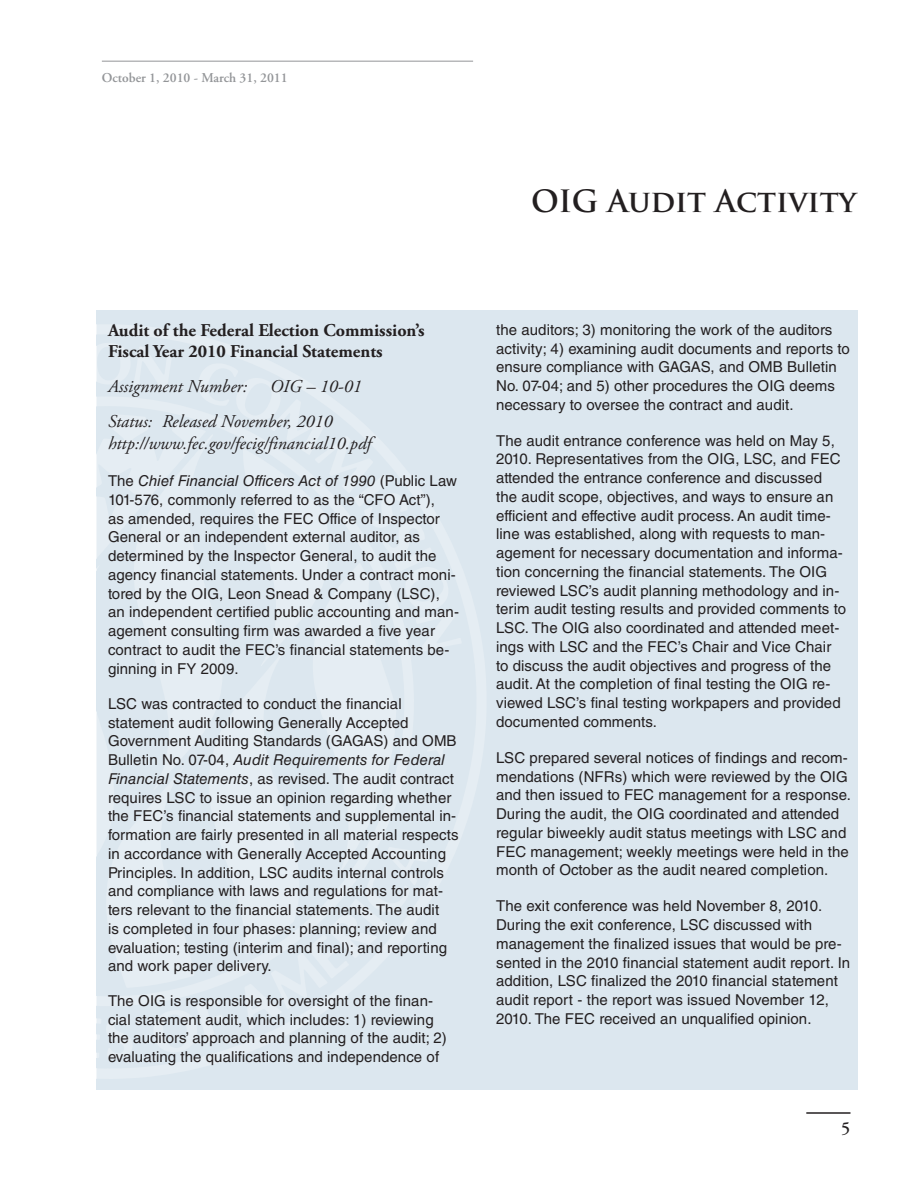
<style>
.page{position:relative;width:918px;height:1188px;background:#fff}
.page>*{position:absolute;margin:0;border:0;box-sizing:border-box;transform-origin:0 0}
.t1{font:700 30px "Trajan Pro";color:#231f20}
.t2{font:italic 18px/35.1px "Adobe Garamond Pro";color:#231f20}
.t3{font:700 18px/21.6px "Adobe Garamond Pro";color:#231f20}
.t4{font:600 18px "Adobe Garamond Pro";color:#231f20}
.t5{font:15px/18.8px "Helvetica LT Std";letter-spacing:.005em;color:#231f20}
.t6{font:600 13.5px "Adobe Garamond Pro";color:#939598}
.s1{font-style:italic}
</style>
<div class="page">
<div style="left:97px;top:310px;width:761px;height:780px;background:#dce7ef"></div>
<hr style="left:806px;top:1112px;width:45px;height:2px;background:#231f20">
<hr style="left:102px;top:61px;width:371px;height:1px;background:#939598">
<p class="t6" style="left:102px;top:70px;width:187px">October 1, 2010 - March 31, 2011</p>
<h2 class="t1" style="left:531px;top:182px;width:327px">OIG Audit Activity</h2>
<p class="t3" style="left:108px;top:319px;width:318px">Audit of the Federal Election Commission’s<br>Fiscal Year 2010 Financial Statements</p>
<p class="t2" style="left:108px;top:370px;width:141px">Assignment Number:</p>
<p class="t2" style="left:108px;top:370px;width:255px;text-indent:162px">OIG – 10-01<br>Status: Released November, 2010</p>
<p class="t2" style="left:108px;top:426px;width:272px">http://www.fec.gov/fecig/financial10.pdf</p>
<p class="t5" style="left:108px;top:471px;width:353px">The <span class="s1">Chief Financial Officers Act of 1990</span> (Public Law 101-576, commonly referred to as the “CFO Act”),<br>as amended, requires the FEC Office of Inspector General or an independent external auditor, as determined by the Inspector General, to audit the agency financial statements. Under a contract moni&shy;tored by the OIG, Leon Snead &amp; Company (LSC), an independent certified public accounting and man&shy;agement consulting firm was awarded a five year contract to audit the FEC’s financial statements be&shy;ginning in FY 2009.</p>
<p class="t5" style="left:108px;top:694px;width:352px">LSC was contracted to conduct the financial statement audit following Generally Accepted Government Auditing Standards (GAGAS) and OMB Bulletin No. 07-04, <span class="s1">Audit Requirements for Federal Financial Statements</span>, as revised. The audit contract requires LSC to issue an opinion regarding whether the FEC’s financial statements and supplemental in&shy;formation are fairly presented in all material respects in accordance with Generally Accepted Accounting Principles. In addition, LSC audits internal controls and compliance with laws and regulations for mat&shy;ters relevant to the financial statements. The audit<br>is completed in four phases: planning; review and evaluation; testing (interim and final); and reporting and work paper delivery.</p>
<p class="t5" style="left:108px;top:991px;width:340px">The OIG is responsible for oversight of the finan&shy;cial statement audit, which includes: 1) reviewing the auditors’ approach and planning of the audit; 2) evaluating the qualifications and independence of</p>
<p class="t5" style="left:496px;top:320px;width:355px">the auditors; 3) monitoring the work of the auditors activity; 4) examining audit documents and reports to ensure compliance with GAGAS, and OMB Bulletin No. 07-04; and 5) other procedures the OIG deems necessary to oversee the contract and audit.</p>
<p class="t5" style="left:496px;top:431px;width:351px">The audit entrance conference was held on May 5, 2010. Representatives from the OIG, LSC, and FEC attended the entrance conference and discussed the audit scope, objectives, and ways to ensure an efficient and effective audit process. An audit time&shy;line was established, along with requests to man&shy;agement for necessary documentation and informa&shy;tion concerning the financial statements. The OIG reviewed LSC’s audit planning methodology and in&shy;terim audit testing results and provided comments to LSC. The OIG also coordinated and attended meet&shy;ings with LSC and the FEC’s Chair and Vice Chair to discuss the audit objectives and progress of the audit. At the completion of final testing the OIG re&shy;viewed LSC’s final testing workpapers and provided documented comments.</p>
<p class="t5" style="left:496px;top:748px;width:357px">LSC prepared several notices of findings and recom&shy;mendations (NFRs) which were reviewed by the OIG and then issued to FEC management for a response.<br>During the audit, the OIG coordinated and attended regular biweekly audit status meetings with LSC and FEC management; weekly meetings were held in the month of October as the audit neared completion.</p>
<p class="t5" style="left:496px;top:897px;width:356px">The exit conference was held November 8, 2010.<br>During the exit conference, LSC discussed with management the finalized issues that would be pre&shy;sented in the 2010 financial statement audit report. In addition, LSC finalized the 2010 financial statement audit report - the report was issued November 12, 2010. The FEC received an unqualified opinion.</p>
<p class="t4" style="left:841px;top:1118px;width:11px">5</p>
</div>
